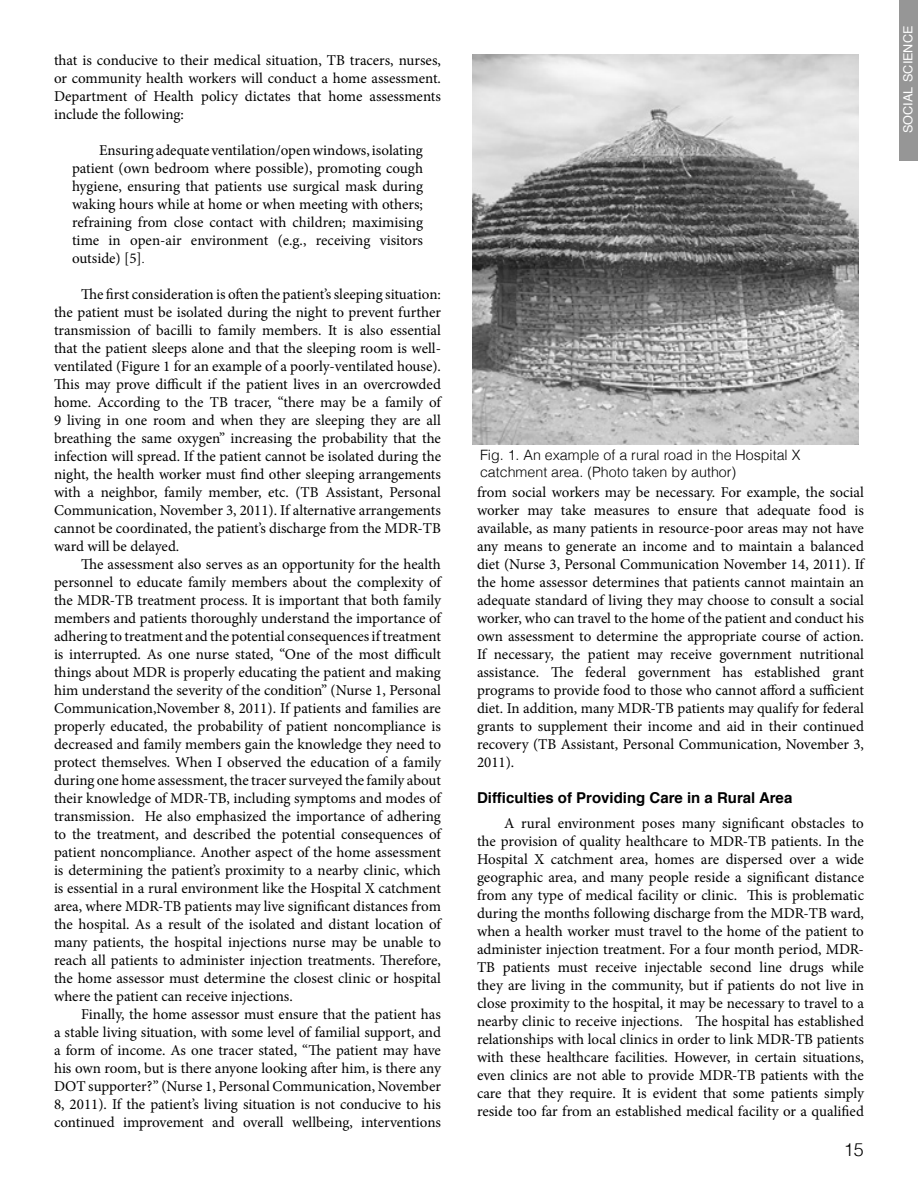
<style>
.page{position:relative;width:918px;height:1188px;background:#fff}
.page>*{position:absolute;margin:0;border:0;box-sizing:border-box;transform-origin:0 0}
.t1{font:300 18px "Helvetica";color:#000}
.t2{font:15px/18px "Minion Pro";color:#000;text-align:justify}
.t3{font:700 15px "Helvetica";color:#000}
.t4{font:300 14.25px/17.1px "Helvetica";color:#000}
.t5{font:12.6px "Helvetica";color:#fff}
.s1{font-size:12px}
</style>
<div class="page">
<div style="left:899px;top:0;width:19px;height:161px;background:#969696"></div>
<img style="left:472px;top:55px;width:387px;height:390px">
<p class="t2" style="left:54px;top:51px;width:389px">that is conducive to their medical situation, TB tracers, nurses, or community health workers will conduct a home assessment.<br>Department of Health policy dictates that home assessments include the following:</p>
<p class="t2" style="left:72px;top:141px;width:353px;text-indent:27px">Ensuring adequate ventilation/open windows, isolating patient (own bedroom where possible), promoting cough hygiene, ensuring that patients use surgical mask during waking hours while at home or when meeting with others; refraining from close contact with children; maximising time in open-air environment (e.g., receiving visitors outside) [5]<span class="s1">.</span></p>
<p class="t2" style="left:54px;top:285px;width:389px;text-indent:27px">The first consideration is often the patient’s sleeping situation: the patient must be isolated during the night to prevent further transmission of bacilli to family members. It is also essential that the patient sleeps alone and that the sleeping room is well&shy;ventilated (Figure 1 for an example of a poorly-ventilated house).<br>This may prove difficult if the patient lives in an overcrowded home. According to the TB tracer, “there may be a family of 9 living in one room and when they are sleeping they are all breathing the same oxygen” increasing the probability that the infection will spread. If the patient cannot be isolated during the night, the health worker must find other sleeping arrangements with a neighbor, family member, etc. (TB Assistant, Personal Communication, November 3, 2011). If alternative arrangements cannot be coordinated, the patient’s discharge from the MDR-TB ward will be delayed.</p>
<p class="t2" style="left:54px;top:555px;width:389px;text-indent:27px">The assessment also serves as an opportunity for the health personnel to educate family members about the complexity of the MDR-TB treatment process. It is important that both family members and patients thoroughly understand the importance of adhering to treatment and the potential consequences if treatment is interrupted. As one nurse stated, “One of the most difficult things about MDR is properly educating the patient and making him understand the severity of the condition” (Nurse 1, Personal Communication,November 8, 2011). If patients and families are properly educated, the probability of patient noncompliance is decreased and family members gain the knowledge they need to protect themselves. When I observed the education of a family during one home assessment, the tracer surveyed the family about their knowledge of MDR-TB, including symptoms and modes of transmission. He also emphasized the importance of adhering to the treatment, and described the potential consequences of patient noncompliance. Another aspect of the home assessment is determining the patient’s proximity to a nearby clinic, which is essential in a rural environment like the Hospital X catchment area, where MDR-TB patients may live significant distances from the hospital. As a result of the isolated and distant location of many patients, the hospital injections nurse may be unable to reach all patients to administer injection treatments. Therefore, the home assessor must determine the closest clinic or hospital where the patient can receive injections.</p>
<p class="t2" style="left:54px;top:1005px;width:389px;text-indent:27px">Finally, the home assessor must ensure that the patient has a stable living situation, with some level of familial support, and a form of income. As one tracer stated, “The patient may have his own room, but is there anyone looking after him, is there any DOT supporter?” (Nurse 1, Personal Communication, November 8, 2011). If the patient’s living situation is not conducive to his continued improvement and overall wellbeing, interventions</p>
<p class="t4" style="left:480px;top:445px;width:322px">Fig. 1. An example of a rural road in the Hospital X catchment area. (Photo taken by author)</p>
<p class="t2" style="left:477px;top:483px;width:389px">from social workers may be necessary. For example, the social worker may take measures to ensure that adequate food is available, as many patients in resource-poor areas may not have any means to generate an income and to maintain a balanced diet (Nurse 3, Personal Communication November 14, 2011). If the home assessor determines that patients cannot maintain an adequate standard of living they may choose to consult a social worker, who can travel to the home of the patient and conduct his own assessment to determine the appropriate course of action.<br>If necessary, the patient may receive government nutritional assistance. The federal government has established grant programs to provide food to those who cannot afford a sufficient diet. In addition, many MDR-TB patients may qualify for federal grants to supplement their income and aid in their continued recovery (TB Assistant, Personal Communication, November 3, 2011).</p>
<p class="t3" style="left:477px;top:786px;width:317px">Difficulties of Providing Care in a Rural Area</p>
<p class="t2" style="left:477px;top:815px;width:389px;text-indent:27px">A rural environment poses many significant obstacles to the provision of quality healthcare to MDR-TB patients. In the Hospital X catchment area, homes are dispersed over a wide geographic area, and many people reside a significant distance from any type of medical facility or clinic. This is problematic during the months following discharge from the MDR-TB ward, when a health worker must travel to the home of the patient to administer injection treatment. For a four month period, MDR-TB patients must receive injectable second line drugs while they are living in the community, but if patients do not live in close proximity to the hospital, it may be necessary to travel to a nearby clinic to receive injections. The hospital has established relationships with local clinics in order to link MDR-TB patients with these healthcare facilities. However, in certain situations, even clinics are not able to provide MDR-TB patients with the care that they require. It is evident that some patients simply reside too far from an established medical facility or a qualified</p>
<p class="t1" style="left:844px;top:1135px;width:22px">15</p>
<p class="t5" style="left:898px;top:133px;width:109px;rotate:-90deg">social science</p>
</div>
